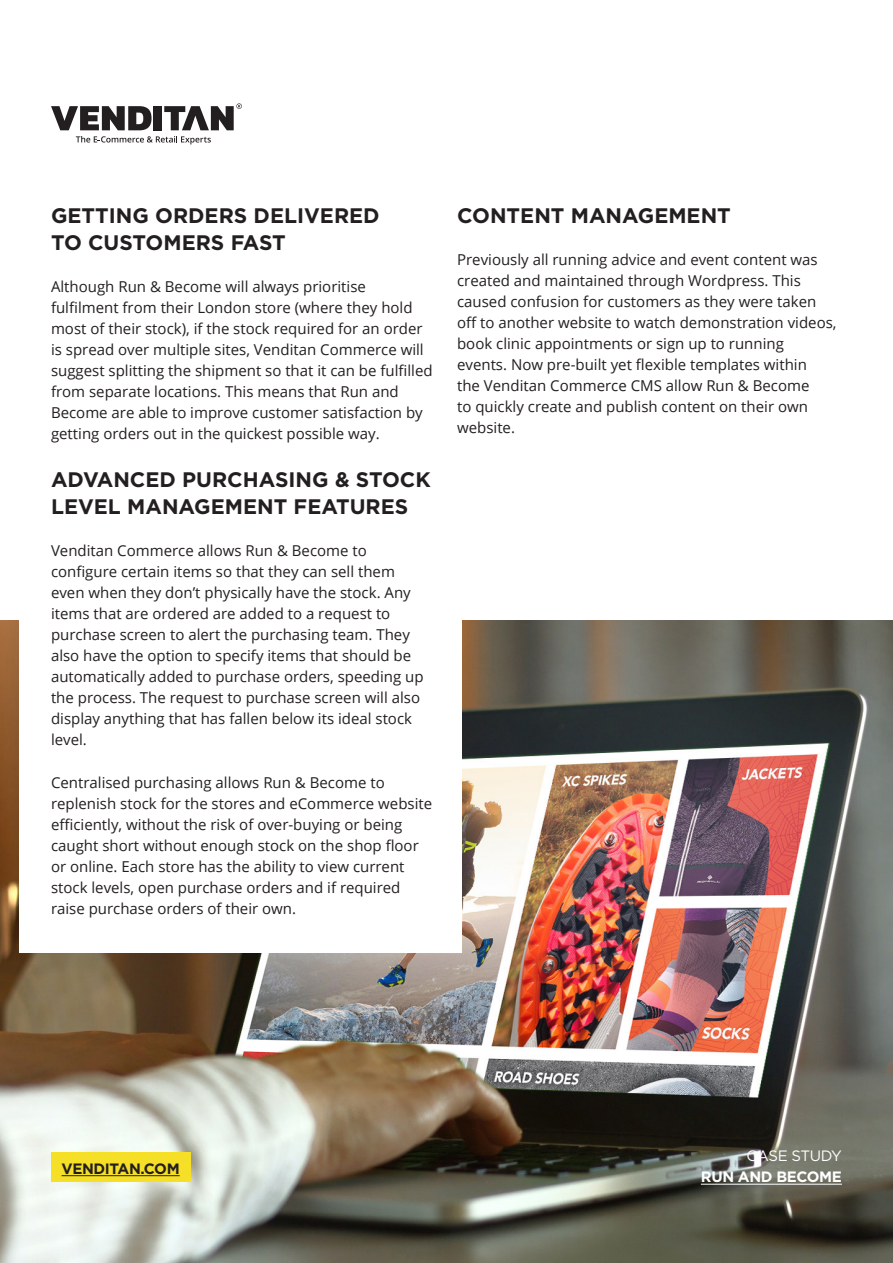
<style>
.page{position:relative;width:893px;height:1263px;background:#fff}
.page>*{position:absolute;margin:0;border:0;box-sizing:border-box;transform-origin:0 0}
.t1{font:700 21px/27px "Gotham";color:#231f20}
.t2{font:15px/21px "Open Sans";color:#231f20}
.t3{font:700 15px/21px "Gotham";letter-spacing:-.025em;color:#fff;text-align:right}
.t4{font:700 15px "Gotham";letter-spacing:-.025em;color:#231f20}
.s1{font-weight:400}
</style>
<div class="page">
<img style="left:0;top:621px;width:893px;height:642px">
<div style="left:19px;top:620px;width:442px;height:333px;background:#fff"></div>
<svg style="left:51px;top:106px;width:101px;height:24px"></svg>
<div style="left:154px;top:106px;width:8px;height:24px;background:#231f20"></div>
<svg style="left:164px;top:103px;width:78px;height:27px"></svg>
<svg style="left:76px;top:136px;width:135px;height:8px"></svg>
<hr style="left:701px;top:1184px;width:141px;height:1px;background:#fff">
<div style="left:51px;top:1153px;width:139px;height:29px;background:#f5df27"></div>
<hr style="left:62px;top:1175px;width:118px;height:1px;background:#231f20">
<p class="t1" style="left:51px;top:201px;width:330px">GETTING ORDERS DELIVERED<br>TO CUSTOMERS FAST</p>
<p class="t2" style="left:51px;top:275px;width:383px">Although Run &amp; Become will always prioritise fulfilment from their London store (where they hold most of their stock), if the stock required for an order is spread over multiple sites, Venditan Commerce will suggest splitting the shipment so that it can be fulfilled from separate locations. This means that Run and Become are able to improve customer satisfaction by getting orders out in the quickest possible way.</p>
<p class="t1" style="left:51px;top:466px;width:381px">ADVANCED PURCHASING &amp; STOCK<br>LEVEL MANAGEMENT FEATURES</p>
<p class="t2" style="left:51px;top:540px;width:374px">Venditan Commerce allows Run &amp; Become to configure certain items so that they can sell them even when they don’t physically have the stock. Any items that are ordered are added to a request to purchase screen to alert the purchasing team. They also have the option to specify items that should be automatically added to purchase orders, speeding up the process. The request to purchase screen will also display anything that has fallen below its ideal stock level.</p>
<p class="t2" style="left:51px;top:771px;width:383px">Centralised purchasing allows Run &amp; Become to replenish stock for the stores and eCommerce website efficiently, without the risk of over-buying or being caught short without enough stock on the shop floor or online. Each store has the ability to view current stock levels, open purchase orders and if required raise purchase orders of their own.</p>
<p class="t1" style="left:457px;top:201px;width:275px">CONTENT MANAGEMENT</p>
<p class="t2" style="left:457px;top:248px;width:381px">Previously all running advice and event content was created and maintained through Wordpress. This caused confusion for customers as they were taken off to another website to watch demonstration videos, book clinic appointments or sign up to running events. Now pre-built yet flexible templates within<br>the Venditan Commerce CMS allow Run &amp; Become<br>to quickly create and publish content on their own website.</p>
<p class="t4" style="left:62px;top:1160px;width:120px">VENDITAN.COM</p>
<p class="t3" style="left:701px;top:1145px;width:143px"><span class="s1">CASE STUDY<br></span>RUN AND BECOME</p>
</div>
